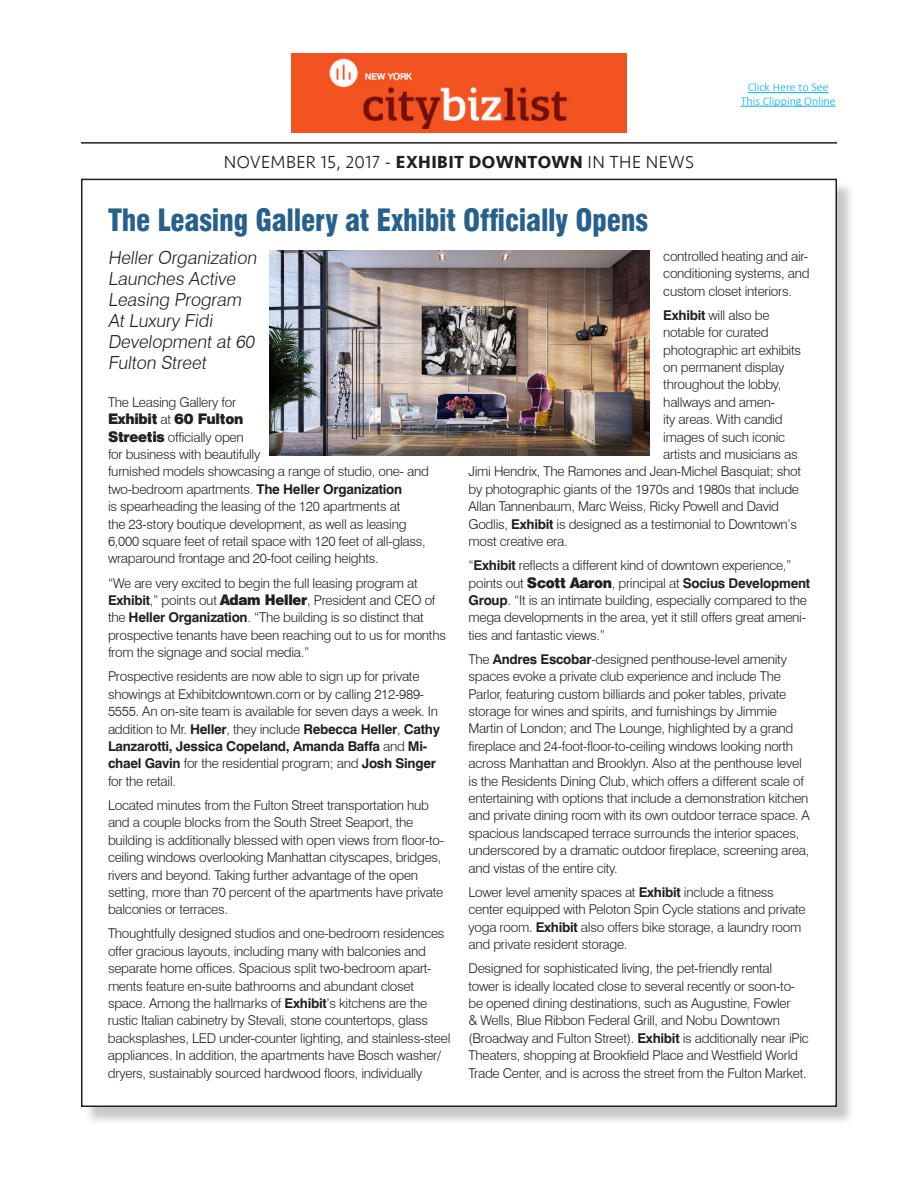
<style>
.page{position:relative;width:918px;height:1188px;background:#fff}
.page>*{position:absolute;margin:0;border:0;box-sizing:border-box;transform-origin:0 0}
.t1{font:900 condensed 30px "Swiss 721 BT";letter-spacing:-.01em;color:#27618b;scale:.96 1}
.t2{font:300 18px/21px "Swiss 721 BT";color:#231f20}
.t3{font:300 18px "Seravek";letter-spacing:.025em;color:#231f20}
.t4{font:300 13.5px/17.4px "Swiss 721 BT";letter-spacing:-.02em;color:#231f20}
.t5{font:300 12px "Calibri";color:#00aeef}
.s1{font-weight:700}
.s2{font-family:"Swiss 721 BT Black No 2";font-weight:400}
</style>
<div class="page">
<div style="left:84px;top:181px;width:772px;height:945px;background:#231f20;opacity:.25"></div>
<div style="left:82px;top:179px;width:754px;height:927px;background:#fff"></div>
<hr style="left:81px;top:142px;width:756px;height:2px;background:#231f20">
<img style="left:843px;top:1113px;width:13px;height:13px">
<hr style="left:748px;top:92px;width:81px;height:1px;background:#00aeef">
<hr style="left:741px;top:106px;width:95px;height:1px;background:#00aeef">
<img style="left:292px;top:54px;width:334px;height:79px">
<img style="left:269px;top:251px;width:381px;height:205px">
<p class="t3" style="left:224px;top:151px;width:472px">NOVEMBER 15, 2017 - <span class="s1">EXHIBIT DOWNTOWN</span> IN THE NEWS</p>
<p class="t1" style="left:108px;top:202px;width:564px">The Leasing Gallery at Exhibit Officially Opens</p>
<p class="t5" style="left:748px;top:80px;width:82px">Click Here to See</p>
<p class="t5" style="left:741px;top:93px;width:97px">This Clipping Online</p>
<p class="t2" style="left:108px;top:247px;width:153px">Heller Organization<br>Launches Active<br>Leasing Program<br>At Luxury Fidi<br>Development at 60<br>Fulton Street</p>
<p class="t4" style="left:108px;top:393px;width:322px">The Leasing Gallery for<br><span class="s2">Exhibit</span> at <span class="s2">60 Fulton<br>Streetis</span> officially open<br>for business with beautifully<br>furnished models showcasing a range of studio, one- and two-bedroom apartments. <span class="s1">The Heller Organization<br></span>is spearheading the leasing of the 120 apartments at<br>the 23-story boutique development, as well as leasing 6,000 square feet of retail space with 120 feet of all-glass, wraparound frontage and 20-foot ceiling heights.</p>
<p class="t4" style="left:108px;top:574px;width:340px">“We are very excited to begin the full leasing program at <span class="s1">Exhibit</span>,” points out <span class="s2">Adam Heller</span>, President and CEO of the <span class="s1">Heller Organization</span>. “The building is so distinct that prospective tenants have been reaching out to us for months from the signage and social media.”</p>
<p class="t4" style="left:108px;top:668px;width:334px">Prospective residents are now able to sign up for private showings at Exhibitdowntown.com or by calling 212-989- 5555. An on-site team is available for seven days a week. In addition to Mr. <span class="s1">Heller</span>, they include <span class="s1">Rebecca Heller</span>, <span class="s1">Cathy Lanzarotti, Jessica Copeland, Amanda Baffa</span> and <span class="s1">Mi&shy;chael Gavin</span> for the residential program; and <span class="s1">Josh Singer </span>for the retail.</p>
<p class="t4" style="left:108px;top:796px;width:338px">Located minutes from the Fulton Street transportation hub and a couple blocks from the South Street Seaport, the building is additionally blessed with open views from floor-to&shy;ceiling windows overlooking Manhattan cityscapes, bridges, rivers and beyond. Taking further advantage of the open setting, more than 70 percent of the apartments have private balconies or terraces.</p>
<p class="t4" style="left:108px;top:925px;width:344px">Thoughtfully designed studios and one-bedroom residences offer gracious layouts, including many with balconies and separate home offices. Spacious split two-bedroom apart&shy;ments feature en-suite bathrooms and abundant closet space. Among the hallmarks of <span class="s1">Exhibit</span>’s kitchens are the rustic Italian cabinetry by Stevali, stone countertops, glass backsplashes, LED under-counter lighting, and stainless-steel appliances. In addition, the apartments have Bosch washer/ dryers, sustainably sourced hardwood floors, individually</p>
<p class="t4" style="left:663px;top:247px;width:148px;text-align:justify">controlled heating and air&shy;conditioning systems, and custom closet interiors.</p>
<p class="t4" style="left:663px;top:306px;width:108px"><span class="s1">Exhibit</span> will also be</p>
<p class="t4" style="left:663px;top:324px;width:107px">notable for curated</p>
<p class="t4" style="left:663px;top:341px;width:139px">photographic art exhibits</p>
<p class="t4" style="left:663px;top:358px;width:123px">on permanent display</p>
<p class="t4" style="left:663px;top:376px;width:120px">throughout the lobby,</p>
<p class="t4" style="left:663px;top:393px;width:113px">hallways and amen-</p>
<p class="t4" style="left:663px;top:411px;width:121px">ity areas. With candid</p>
<p class="t4" style="left:663px;top:428px;width:123px">images of such iconic</p>
<p class="t4" style="left:663px;top:445px;width:136px">artists and musicians as</p>
<p class="t4" style="left:469px;top:463px;width:334px">Jimi Hendrix, The Ramones and Jean-Michel Basquiat; shot</p>
<p class="t4" style="left:469px;top:480px;width:332px">by photographic giants of the 1970s and 1980s that include</p>
<p class="t4" style="left:469px;top:498px;width:312px">Allan Tannenbaum, Marc Weiss, Ricky Powell and David</p>
<p class="t4" style="left:469px;top:515px;width:330px">Godlis, <span class="s1">Exhibit</span> is designed as a testimonial to Downtown’s</p>
<p class="t4" style="left:469px;top:532px;width:101px">most creative era.</p>
<p class="t4" style="left:469px;top:557px;width:343px">“<span class="s1">Exhibit</span> reflects a different kind of downtown experience,” points out <span class="s2">Scott Aaron</span>, principal at <span class="s1">Socius Development Group</span>. “It is an intimate building, especially compared to the mega developments in the area, yet it still offers great ameni&shy;ties and fantastic views.”</p>
<p class="t4" style="left:469px;top:650px;width:343px">The <span class="s1">Andres Escobar</span>-designed penthouse-level amenity spaces evoke a private club experience and include The Parlor, featuring custom billiards and poker tables, private storage for wines and spirits, and furnishings by Jimmie Martin of London; and The Lounge, highlighted by a grand fireplace and 24-foot-floor-to-ceiling windows looking north across Manhattan and Brooklyn. Also at the penthouse level is the Residents Dining Club, which offers a different scale of entertaining with options that include a demonstration kitchen and private dining room with its own outdoor terrace space. A spacious landscaped terrace surrounds the interior spaces, underscored by a dramatic outdoor fireplace, screening area, and vistas of the entire city.</p>
<p class="t4" style="left:469px;top:883px;width:339px">Lower level amenity spaces at <span class="s1">Exhibit</span> include a fitness center equipped with Peloton Spin Cycle stations and private yoga room. <span class="s1">Exhibit</span> also offers bike storage, a laundry room and private resident storage.</p>
<p class="t4" style="left:469px;top:960px;width:342px">Designed for sophisticated living, the pet-friendly rental<br>tower is ideally located close to several recently or soon-to&shy;be opened dining destinations, such as Augustine, Fowler<br>&amp; Wells, Blue Ribbon Federal Grill, and Nobu Downtown (Broadway and Fulton Street). <span class="s1">Exhibit</span> is additionally near iPic Theaters, shopping at Brookfield Place and Westfield World Trade Center, and is across the street from the Fulton Market.</p>
</div>
